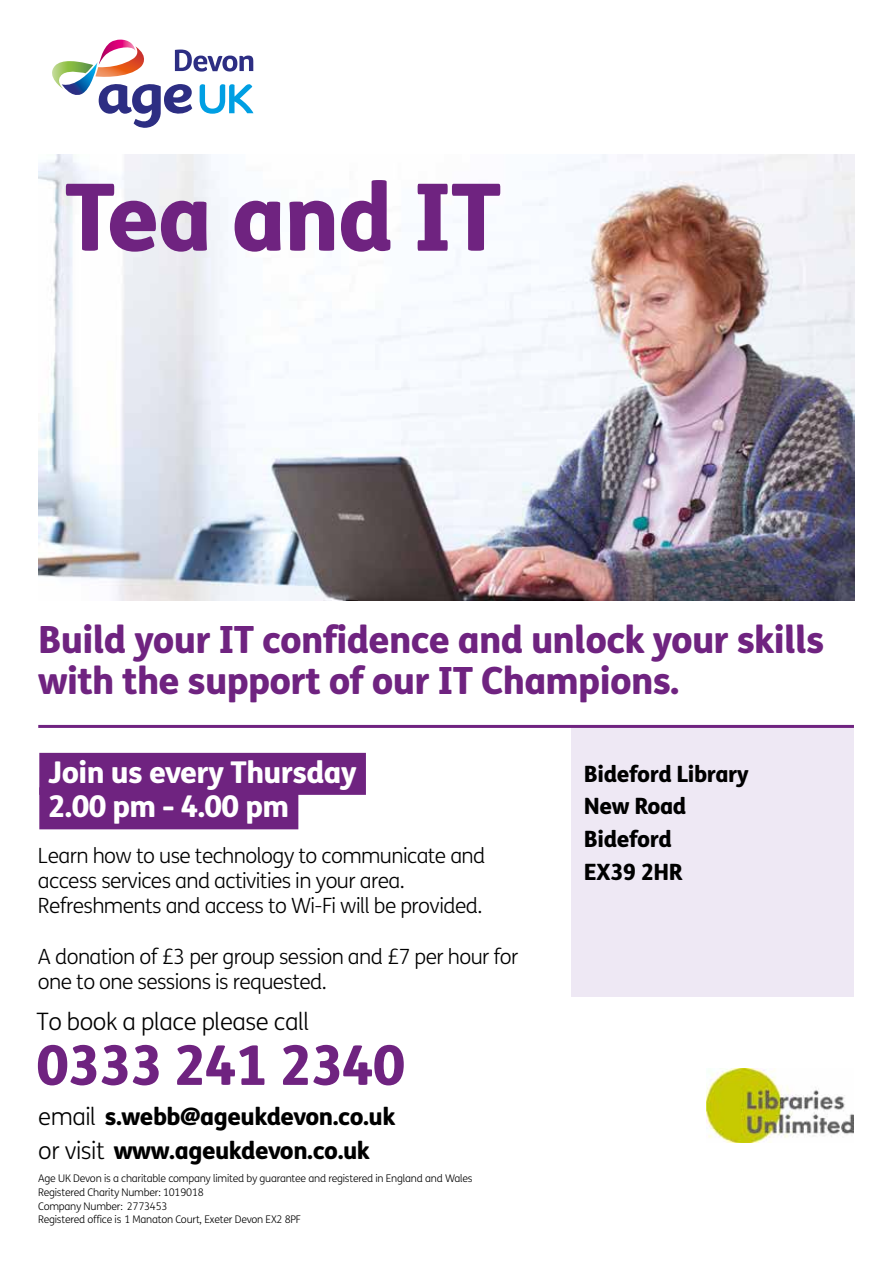
<style>
.page{position:relative;width:893px;height:1263px;background:#fff}
.page>*{position:absolute;margin:0;border:0;box-sizing:border-box;transform-origin:0 0}
.t1{font:800 93px "FS Me";letter-spacing:-.02em;color:#6f2380}
.t2{font:800 54.9px "FS Me";letter-spacing:-.02em;color:#6f2380}
.t3{font:800 37.5px/40.5px "FS Me";letter-spacing:-.02em;color:#6f2380}
.t4{font:800 30px/34.5px "FS Me";letter-spacing:-.02em;color:#fff}
.t5{font:800 24px/33.3px "FS Me";letter-spacing:-.02em;color:#000}
.t6{font:300 24px "FS Me";letter-spacing:-.02em;color:#000}
.t7{font:800 22.5px/32.7px "FS Me";letter-spacing:-.02em;color:#000}
.t8{font:300 21px/25.2px "FS Me";letter-spacing:-.03em;color:#000}
.t9{font:300 10.5px "FS Me";letter-spacing:-.02em;color:#000}
.s1{font-weight:300}
</style>
<div class="page">
<img style="left:38px;top:154px;width:817px;height:446px">
<div style="left:39px;top:753px;width:327px;height:42px;background:#6f2380"></div>
<div style="left:39px;top:787px;width:259px;height:42px;background:#6f2380"></div>
<div style="left:571px;top:726px;width:283px;height:270px;background:#eee8f4"></div>
<hr style="left:38px;top:725px;width:816px;height:3px;background:#6f2380">
<svg style="left:52px;top:40px;width:201px;height:88px"></svg>
<img style="left:707px;top:1069px;width:146px;height:74px">
<h1 class="t1" style="left:65px;top:159px;width:438px">Tea and IT</h1>
<h3 class="t3" style="left:38px;top:620px;width:788px">Build your IT confidence and unlock your skills with the support of our IT Champions.</h3>
<h3 class="t4" style="left:48px;top:755px;width:310px">Join us every Thursday<br>2.00 pm - 4.00 pm</h3>
<p class="t7" style="left:584px;top:757px;width:166px">Bideford Library<br>New Road<br>Bideford<br>EX39 2HR</p>
<p class="t8" style="left:38px;top:842px;width:449px">Learn how to use technology to communicate and access services and activities in your area.<br>Refreshments and access to Wi-Fi will be provided.</p>
<p class="t8" style="left:38px;top:943px;width:482px">A donation of £3 per group session and £7 per hour for one to one sessions is requested.</p>
<p class="t6" style="left:36px;top:1005px;width:274px">To book a place please call</p>
<h2 class="t2" style="left:36px;top:1031px;width:370px">0333 241 2340</h2>
<p class="t5" style="left:38px;top:1100px;width:359px"><span class="s1">email</span> s.webb@ageukdevon.co.uk <span class="s1">or visit</span> www.ageukdevon.co.uk</p>
<p class="t9" style="left:38px;top:1172px;width:436px">Age UK Devon is a charitable company limited by guarantee and registered in England and Wales</p>
<p class="t9" style="left:38px;top:1214px;width:264px">Registered office is 1 Manaton Court, Exeter Devon EX2 8PF</p>
<p class="t9" style="left:38px;top:1186px;width:167px">Registered Charity Number: 1019018</p>
<p class="t9" style="left:38px;top:1200px;width:131px">Company Number: 2773453</p>
</div>
